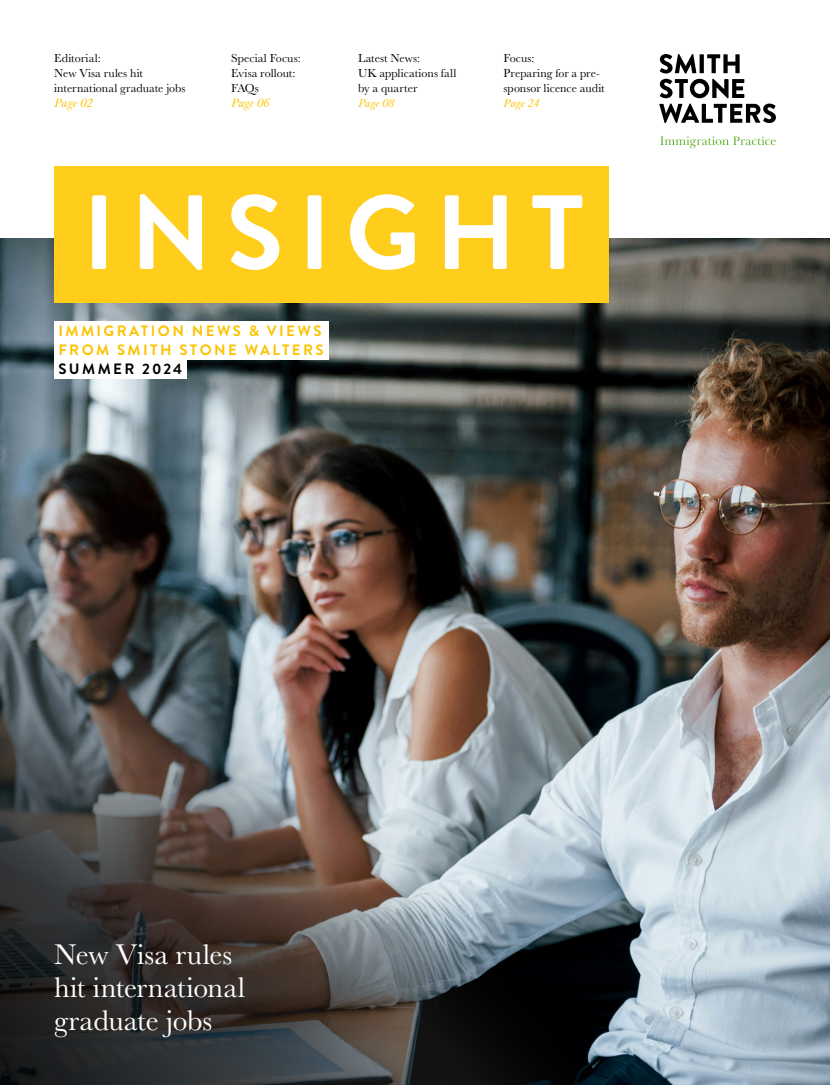
<style>
.page{position:relative;width:830px;height:1085px;background:#fff}
.page>*{position:absolute;margin:0;border:0;box-sizing:border-box;transform-origin:0 0}
.t1{font:700 105.15px "Brandon Grotesque";letter-spacing:.14em;color:#fff}
.t2{font:29.4px/32.7px "Baskerville URW";letter-spacing:-.005em;color:#fff}
.t3{font:700 15px/19px "Brandon Grotesque";letter-spacing:.16em;color:#fdc300}
.t4{font:700 15px "Brandon Grotesque";letter-spacing:.16em;color:#000}
.t5{font:italic 12.75px "Baskerville URW";letter-spacing:.005em;color:#fdc300}
.t6{font:12px/15px "Baskerville URW";letter-spacing:.005em;color:#000}
.t7{font:italic 12px "Baskerville URW";color:#fdc300}
</style>
<div class="page">
<img style="left:0;top:238px;width:829px;height:846px">
<div style="left:54px;top:166px;width:554px;height:137px;background:#ffcd1c"></div>
<svg style="left:659px;top:54px;width:37px;height:19px"></svg>
<svg style="left:699px;top:54px;width:4px;height:19px"></svg>
<svg style="left:707px;top:54px;width:32px;height:19px"></svg>
<svg style="left:659px;top:79px;width:85px;height:19px"></svg>
<svg style="left:659px;top:104px;width:116px;height:19px"></svg>
<svg style="left:660px;top:136px;width:115px;height:12px"></svg>
<div style="left:54px;top:321px;width:274px;height:19px;background:#fff"></div>
<div style="left:54px;top:340px;width:274px;height:19px;background:#fff"></div>
<div style="left:54px;top:359px;width:132px;height:19px;background:#fff"></div>
<p class="t6" style="left:54px;top:50px;width:133px">Editorial:<br>New Visa rules hit international graduate jobs</p>
<p class="t5" style="left:54px;top:96px;width:40px">Page 02</p>
<p class="t6" style="left:231px;top:50px;width:71px">Special Focus:<br>Evisa rollout:<br>FAQs</p>
<p class="t5" style="left:231px;top:96px;width:40px">Page 06</p>
<p class="t6" style="left:358px;top:50px;width:100px">Latest News:<br>UK applications fall by a quarter</p>
<p class="t7" style="left:358px;top:96px;width:38px">Page 08</p>
<p class="t6" style="left:503px;top:50px;width:103px">Focus:<br>Preparing for a pre&shy;sponsor licence audit</p>
<p class="t7" style="left:503px;top:96px;width:37px">Page 24</p>
<h1 class="t1" style="left:83px;top:159px;width:502px">INSIGHT</h1>
<p class="t3" style="left:58px;top:321px;width:267px">IMMIGRATION NEWS &amp; VIEWS<br>FROM SMITH STONE WALTERS</p>
<p class="t4" style="left:58px;top:358px;width:125px">SUMMER 2024</p>
<h2 class="t2" style="left:54px;top:937px;width:192px">New Visa rules hit international graduate jobs</h2>
</div>
